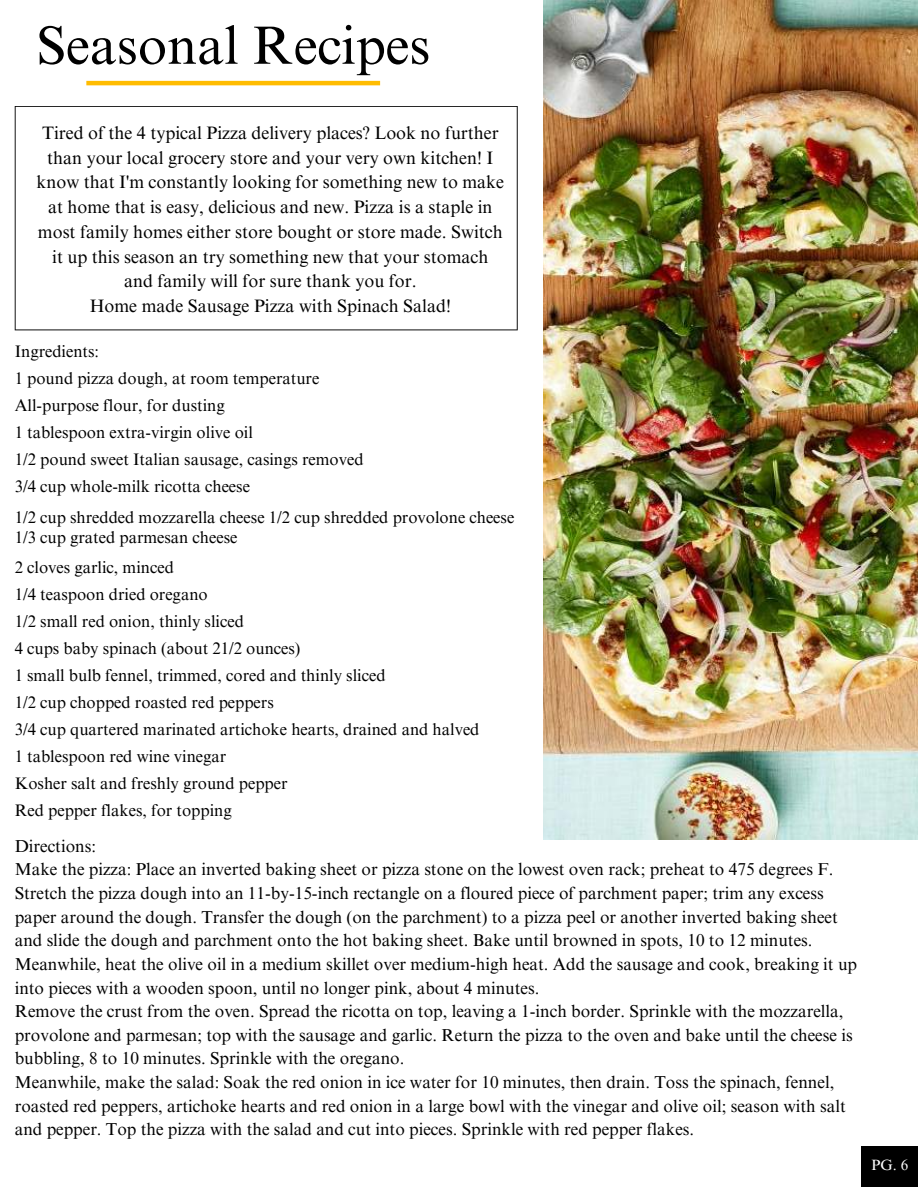
<style>
.page{position:relative;width:918px;height:1188px;background:#fff}
.page>*{position:absolute;margin:0;border:0;box-sizing:border-box;transform-origin:0 0}
.t1{font:54px "Times NRMT Pro";color:#000}
.t2{font:18px/24.8px "Times NRMT Pro";color:#000;text-align:center}
.t3{font:17.25px/23.7px "Times NRMT Pro";color:#000}
.t4{font:16.65px/27px "Times NRMT Pro";color:#000}
.t5{font:14.85px "Times NRMT Pro";color:#fff}
</style>
<div class="page">
<img style="left:543px;top:0;width:375px;height:839px">
<hr style="left:86px;top:81px;width:294px;height:4px;background:#ffbc01">
<div style="left:862px;top:1146px;width:56px;height:41px;background:#000"></div>
<svg style="left:15px;top:106px;width:503px;height:224px"></svg>
<h1 class="t1" style="left:36px;top:25px;width:395px">Seasonal Recipes</h1>
<p class="t2" style="left:37px;top:122px;width:469px">Tired of the 4 typical Pizza delivery places? Look no further than your local grocery store and your very own kitchen! I know that I'm constantly looking for something new to make at home that is easy, delicious and new. Pizza is a staple in most family homes either store bought or store made. Switch it up this season an try something new that your stomach and family will for sure thank you for.<br>Home made Sausage Pizza with Spinach Salad!</p>
<p class="t4" style="left:15px;top:340px;width:350px">Ingredients:<br>1 pound pizza dough, at room temperature All-purpose flour, for dusting<br>1 tablespoon extra-virgin olive oil<br>1/2 pound sweet Italian sausage, casings removed 3/4 cup whole-milk ricotta cheese</p>
<p class="t4" style="left:15px;top:509px;width:501px;line-height:20.2px">1/2 cup shredded mozzarella cheese 1/2 cup shredded provolone cheese<br>1/3 cup grated parmesan cheese</p>
<p class="t4" style="left:15px;top:556px;width:466px">2 cloves garlic, minced<br>1/4 teaspoon dried oregano<br>1/2 small red onion, thinly sliced<br>4 cups baby spinach (about 21/2 ounces)<br>1 small bulb fennel, trimmed, cored and thinly sliced<br>1/2 cup chopped roasted red peppers<br>3/4 cup quartered marinated artichoke hearts, drained and halved 1 tablespoon red wine vinegar<br>Kosher salt and freshly ground pepper<br>Red pepper flakes, for topping</p>
<p class="t3" style="left:15px;top:836px;width:844px">Directions:<br>Make the pizza: Place an inverted baking sheet or pizza stone on the lowest oven rack; preheat to 475 degrees F.<br>Stretch the pizza dough into an 11-by-15-inch rectangle on a floured piece of parchment paper; trim any excess paper around the dough. Transfer the dough (on the parchment) to a pizza peel or another inverted baking sheet and slide the dough and parchment onto the hot baking sheet. Bake until browned in spots, 10 to 12 minutes.<br>Meanwhile, heat the olive oil in a medium skillet over medium-high heat. Add the sausage and cook, breaking it up into pieces with a wooden spoon, until no longer pink, about 4 minutes.<br>Remove the crust from the oven. Spread the ricotta on top, leaving a 1-inch border. Sprinkle with the mozzarella, provolone and parmesan; top with the sausage and garlic. Return the pizza to the oven and bake until the cheese is bubbling, 8 to 10 minutes. Sprinkle with the oregano.<br>Meanwhile, make the salad: Soak the red onion in ice water for 10 minutes, then drain. Toss the spinach, fennel, roasted red peppers, artichoke hearts and red onion in a large bowl with the vinegar and olive oil; season with salt and pepper. Top the pizza with the salad and cut into pieces. Sprinkle with red pepper flakes.</p>
<p class="t5" style="left:872px;top:1159px;width:38px">PG. 6</p>
</div>
